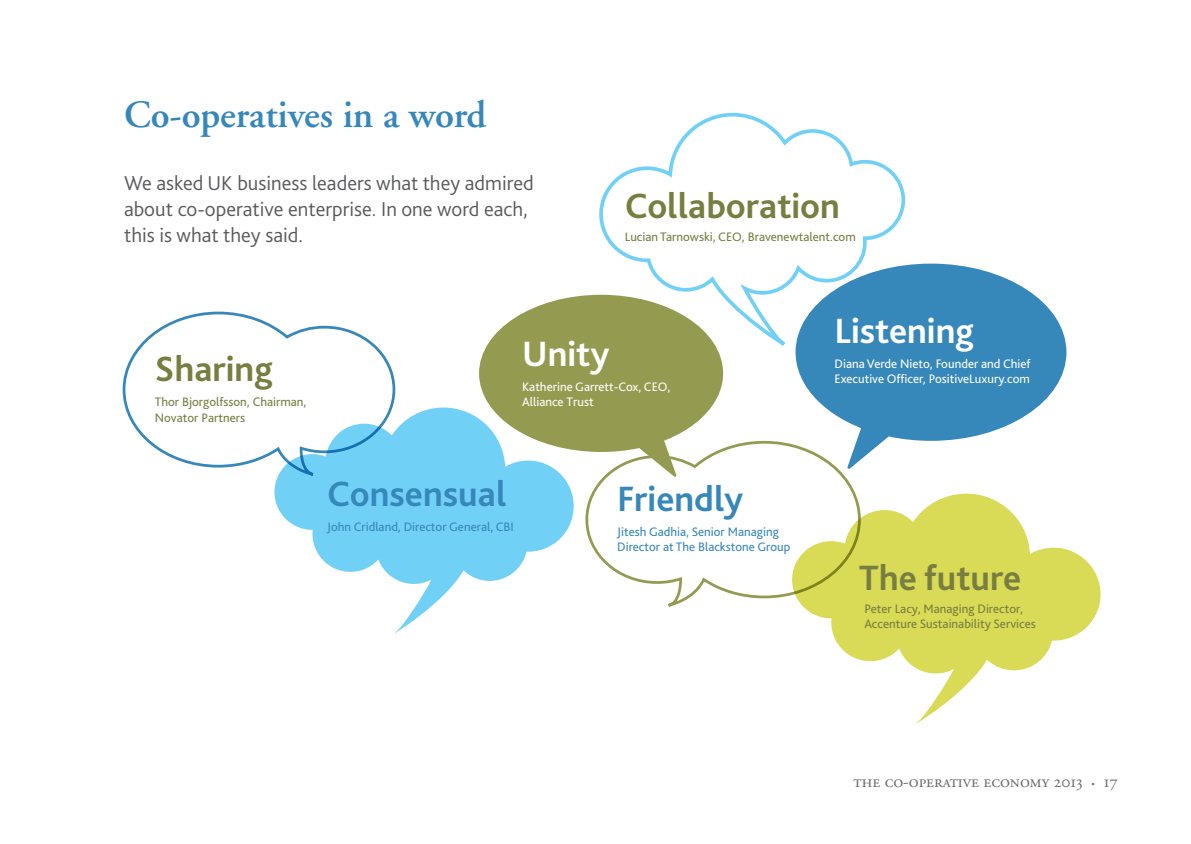
<style>
.page{position:relative;width:1191px;height:844px;background:#fff}
.page>*{position:absolute;margin:0;border:0;box-sizing:border-box;transform-origin:0 0}
.t1{font:600 38.5px "Adobe Garamond";letter-spacing:-.005em;color:#3687ba}
.t2{font:700 36.75px "Bliss 2";color:#777e40}
.t3{font:700 36.75px "Bliss 2";color:#3687ba}
.t4{font:700 36.75px "Bliss 2";color:#fff}
.t5{font:300 21px/26.2px "Bliss 2";color:#58595b}
.t6{font:17.5px "Adobe Garamond Regular SC";color:#6d6e71}
.t7{font:12.78px/15.4px "Bliss 2";color:#777e40}
.t8{font:12.78px/15.4px "Bliss 2";color:#fff}
.t9{font:12.78px/15.4px "Bliss 2";color:#3687ba}
.s1{font-size:8.75px}
</style>
<div class="page">
<svg style="left:795px;top:263px;width:271px;height:197px;fill:#3687ba"></svg>
<svg style="left:274px;top:407px;width:299px;height:227px;fill:#71d0f6"></svg>
<svg style="left:802px;top:493px;width:298px;height:232px;fill:#d9da55"></svg>
<svg style="left:585px;top:441px;width:275px;height:165px"></svg>
<svg style="left:597px;top:112px;width:310px;height:232px"></svg>
<svg style="left:123px;top:311px;width:272px;height:164px"></svg>
<svg style="left:479px;top:295px;width:244px;height:181px;fill:#949b50"></svg>
<h1 class="t1" style="left:124px;top:94px;width:363px">Co-operatives in a word</h1>
<h3 class="t5" style="left:124px;top:169px;width:411px">We asked UK business leaders what they admired about co-operative enterprise. In one word each, this is what they said.</h3>
<h2 class="t2" style="left:625px;top:183px;width:217px">Collaboration</h2>
<p class="t7" style="left:625px;top:228px;width:232px">Lucian Tarnowski, CEO, Bravenewtalent.com</p>
<h2 class="t2" style="left:155px;top:346px;width:120px">Sharing</h2>
<p class="t7" style="left:155px;top:393px;width:153px">Thor Bjorgolfsson, Chairman,<br>Novator Partners</p>
<h2 class="t4" style="left:522px;top:331px;width:89px">Unity</h2>
<p class="t8" style="left:522px;top:378px;width:150px">Katherine Garrett-Cox, CEO,<br>Alliance Trust</p>
<h2 class="t3" style="left:327px;top:471px;width:181px">Consensual</h2>
<p class="t9" style="left:327px;top:518px;width:188px">John Cridland, Director General, CBI</p>
<h2 class="t3" style="left:617px;top:476px;width:127px">Friendly</h2>
<p class="t9" style="left:617px;top:523px;width:175px">Jitesh Gadhia, Senior Managing<br>Director at The Blackstone Group</p>
<h2 class="t4" style="left:834px;top:308px;width:141px">Listening</h2>
<p class="t8" style="left:834px;top:355px;width:198px">Diana Verde Nieto, Founder and Chief<br>Executive Officer, PositiveLuxury.com</p>
<h2 class="t2" style="left:859px;top:554px;width:163px">The future</h2>
<p class="t7" style="left:864px;top:600px;width:173px">Peter Lacy, Managing Director,<br>Accenture Sustainability Services</p>
<h3 class="t6" style="left:853px;top:772px;width:266px">the co-operative economy 2013 <span class="s1">•</span> 17</h3>
</div>
